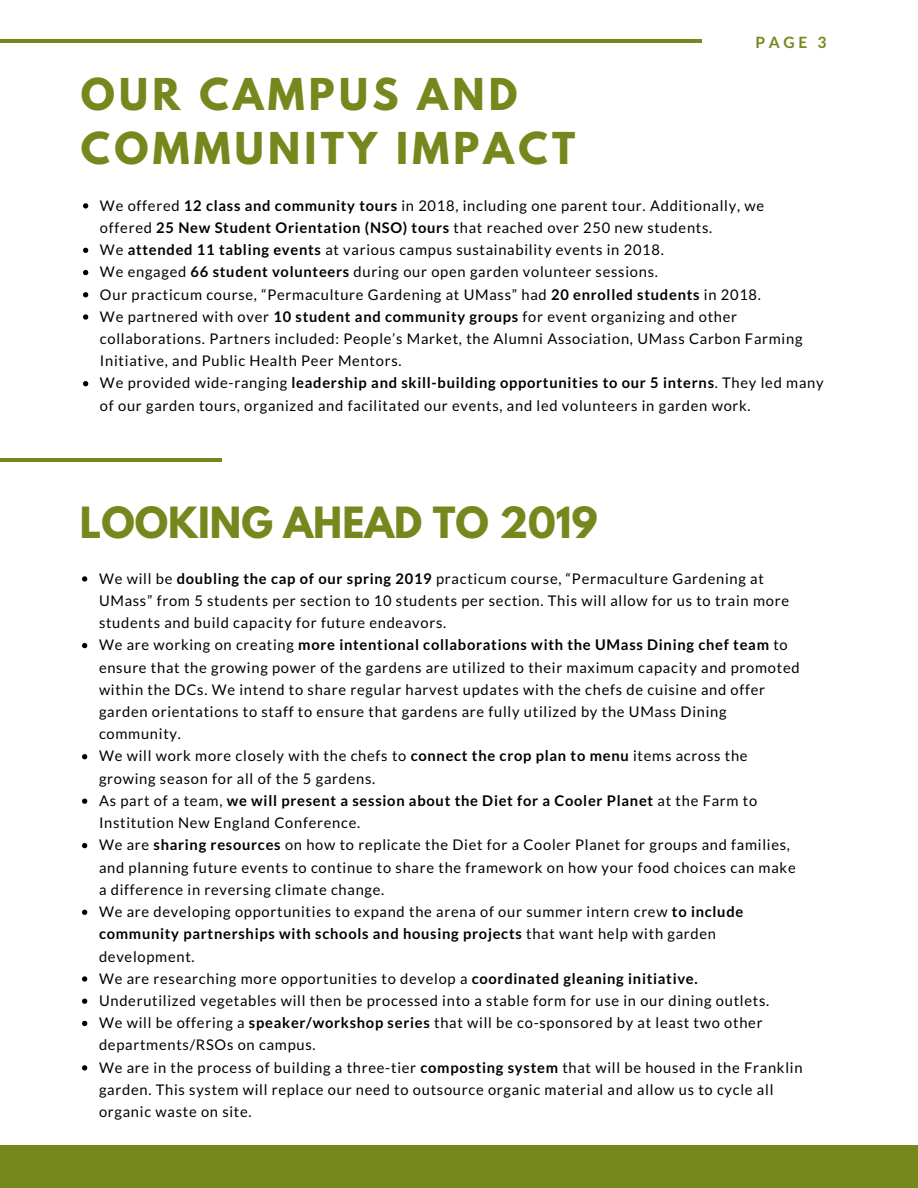
<style>
.page{position:relative;width:918px;height:1188px;background:#fff}
.page>*{position:absolute;margin:0;border:0;box-sizing:border-box;transform-origin:0 0}
.t1{font:700 38.85px/54px "League Spartan";letter-spacing:.11em;color:#76881d}
.t2{font:700 38.1px "League Spartan";color:#76881d}
.t3{font:700 15.6px "Lato";color:#76881d}
.t4{font:14.7px/22.2px "Lato";letter-spacing:.05em;color:#000}
.s1{font-weight:700}
</style>
<div class="page">
<svg style="left:83px;top:203px;width:5px;height:6px"></svg>
<svg style="left:83px;top:248px;width:5px;height:5px"></svg>
<svg style="left:83px;top:270px;width:5px;height:5px"></svg>
<svg style="left:83px;top:292px;width:5px;height:5px"></svg>
<svg style="left:83px;top:314px;width:5px;height:6px"></svg>
<svg style="left:83px;top:381px;width:5px;height:5px"></svg>
<svg style="left:82px;top:576px;width:5px;height:6px"></svg>
<svg style="left:82px;top:643px;width:5px;height:5px"></svg>
<svg style="left:82px;top:754px;width:5px;height:5px"></svg>
<svg style="left:82px;top:799px;width:5px;height:5px"></svg>
<svg style="left:82px;top:843px;width:5px;height:5px"></svg>
<svg style="left:82px;top:910px;width:5px;height:5px"></svg>
<svg style="left:82px;top:976px;width:5px;height:6px"></svg>
<svg style="left:82px;top:999px;width:5px;height:5px"></svg>
<svg style="left:82px;top:1021px;width:5px;height:5px"></svg>
<svg style="left:82px;top:1065px;width:5px;height:6px"></svg>
<div style="left:0;top:1146px;width:918px;height:42px;background:#76881d"></div>
<hr style="left:0;top:40px;width:702px;height:3px;background:#76881d">
<hr style="left:0;top:458px;width:222px;height:3px;background:#76881d">
<h1 class="t1" style="left:81px;top:72px;width:496px">OUR CAMPUS AND<br>COMMUNITY IMPACT</h1>
<p class="t3" style="left:756px;top:32px;width:72px">PAGE 3</p>
<p class="t4" style="left:100px;top:194px;width:725px">We offered <span class="s1">12 class and community tours</span> in 2018, including one parent tour. Additionally, we<br>offered <span class="s1">25 New Student Orientation (NSO) tours</span> that reached over 250 new students.<br>We <span class="s1">attended 11 tabling events</span> at various campus sustainability events in 2018.<br>We engaged <span class="s1">66 student volunteers</span> during our open garden volunteer sessions.<br>Our practicum course, “Permaculture Gardening at UMass” had <span class="s1">20 enrolled students</span> in 2018.<br>We partnered with over <span class="s1">10 student and community groups</span> for event organizing and other collaborations. Partners included: People’s Market, the Alumni Association, UMass Carbon Farming Initiative, and Public Health Peer Mentors.<br>We provided wide-ranging <span class="s1">leadership and skill-building opportunities to our 5 interns</span>. They led many of our garden tours, organized and facilitated our events, and led volunteers in garden work.</p>
<h2 class="t2" style="left:80px;top:504px;width:519px">LOOKING AHEAD TO 2019</h2>
<p class="t4" style="left:99px;top:567px;width:705px">We will be <span class="s1">doubling the cap of our spring 2019</span> practicum course, “Permaculture Gardening at UMass” from 5 students per section to 10 students per section. This will allow for us to train more students and build capacity for future endeavors.<br>We are working on creating <span class="s1">more intentional collaborations with the UMass Dining chef team</span> to ensure that the growing power of the gardens are utilized to their maximum capacity and promoted within the DCs. We intend to share regular harvest updates with the chefs de cuisine and offer garden orientations to staff to ensure that gardens are fully utilized by the UMass Dining community.<br>We will work more closely with the chefs to <span class="s1">connect the crop plan to menu</span> items across the growing season for all of the 5 gardens.<br>As part of a team, <span class="s1">we will present a session about the Diet for a Cooler Planet</span> at the Farm to Institution New England Conference.<br>We are <span class="s1">sharing resources</span> on how to replicate the Diet for a Cooler Planet for groups and families, and planning future events to continue to share the framework on how your food choices can make a difference in reversing climate change.<br>We are developing opportunities to expand the arena of our summer intern crew <span class="s1">to include community partnerships with schools and housing projects</span> that want help with garden development.<br>We are researching more opportunities to develop a <span class="s1">coordinated gleaning initiative.<br></span>Underutilized vegetables will then be processed into a stable form for use in our dining outlets.<br>We will be offering a <span class="s1">speaker/workshop series</span> that will be co-sponsored by at least two other departments/RSOs on campus.<br>We are in the process of building a three-tier <span class="s1">composting system</span> that will be housed in the Franklin garden. This system will replace our need to outsource organic material and allow us to cycle all organic waste on site.</p>
</div>
